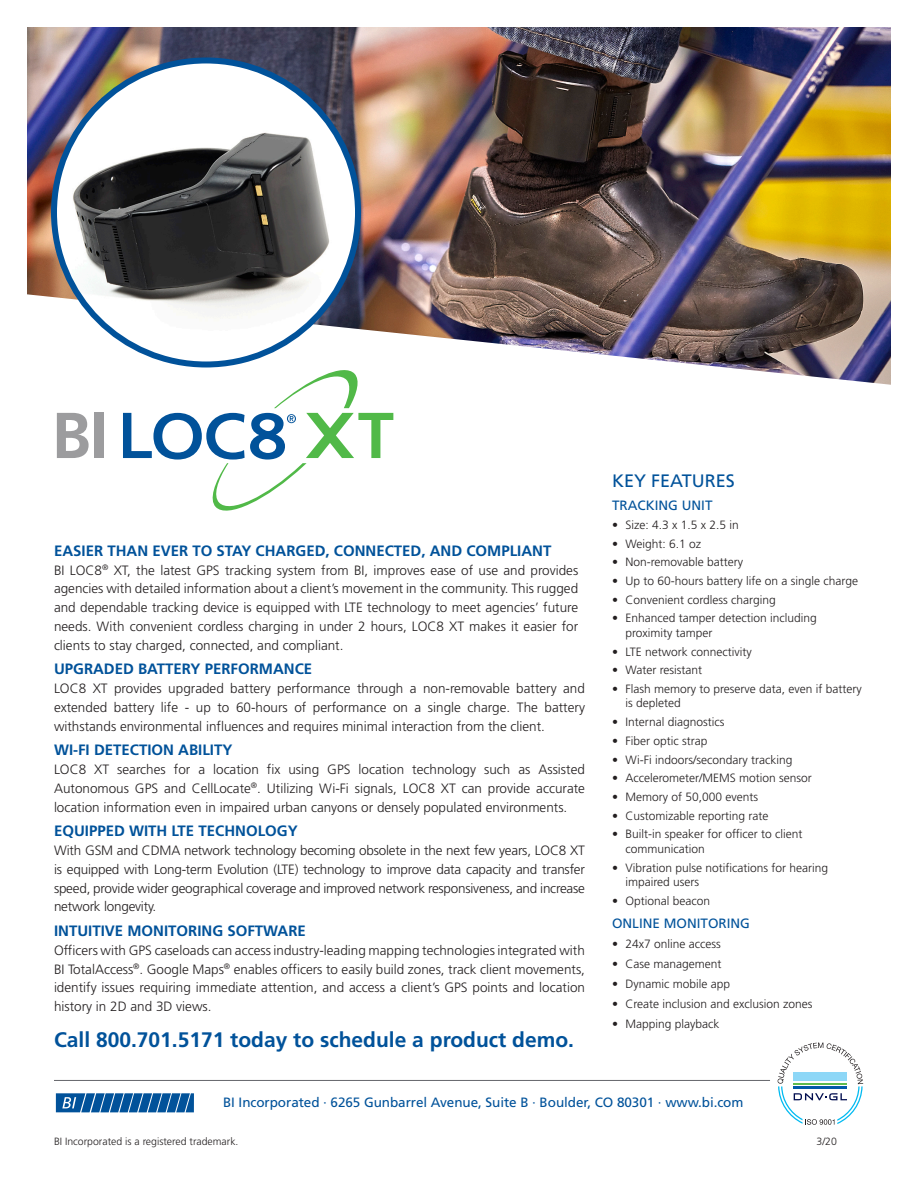
<style>
.page{position:relative;width:918px;height:1188px;background:#fff}
.page>*{position:absolute;margin:0;border:0;box-sizing:border-box;transform-origin:0 0}
._2019_call_to_action{font:700 21px "Frutiger LT Std";color:#01529a}
._2019_sidebar_headin{font:18px "Frutiger LT Std";color:#01529a}
._2019_subhead_blue_b{font:700 15px "Frutiger LT Std";color:#01529a}
._2019_text{font:300 13.5px/18.8px "Frutiger LT Std";color:#231f20;text-align:justify}
._2019_sidebar_subhea{font:13.5px "Frutiger LT Std";letter-spacing:-.005em;color:#01529a}
.t1{font:300 12px/14.4px "Frutiger LT Std";color:#231f20}
._2019_text-2{font:300 10.5px "Frutiger LT Std";color:#231f20}
</style>
<div class="page">
<svg style="left:778px;top:1043px;width:85px;height:82px"></svg>
<hr style="left:54px;top:1080px;width:716px;height:1px;background:#64656a">
<svg style="left:56px;top:1093px;width:138px;height:19px;background:#2369a7"></svg>
<img style="left:27px;top:27px;width:864px;height:358px">
<img style="left:54px;top:60px;width:304px;height:304px;border-radius:152px">
<svg style="left:57px;top:413px;width:32px;height:45px"></svg>
<div style="left:94px;top:413px;width:9px;height:45px;background:#9c9c9e"></div>
<svg style="left:123px;top:370px;width:270px;height:141px"></svg>
<p class="_2019_subhead_blue_b" style="left:54px;top:542px;width:499px">EASIER THAN EVER TO STAY CHARGED, CONNECTED, AND COMPLIANT</p>
<p class="_2019_text" style="left:54px;top:561px;width:526px">BI LOC8<sup>®</sup> XT, the latest GPS tracking system from BI, improves ease of use and provides agencies with detailed information about a client’s movement in the community. This rugged and dependable tracking device is equipped with LTE technology to meet agencies’ future needs. With convenient cordless charging in under 2 hours, LOC8 XT makes it easier for clients to stay charged, connected, and compliant.</p>
<p class="_2019_subhead_blue_b" style="left:54px;top:660px;width:260px">UPGRADED BATTERY PERFORMANCE</p>
<p class="_2019_text" style="left:54px;top:679px;width:533px">LOC8 XT provides upgraded battery performance through a non-removable battery and extended battery life - up to 60-hours of performance on a single charge. The battery withstands environmental influences and requires minimal interaction from the client.</p>
<p class="_2019_subhead_blue_b" style="left:54px;top:741px;width:180px">WI-FI DETECTION ABILITY</p>
<p class="_2019_text" style="left:54px;top:760px;width:533px">LOC8 XT searches for a location fix using GPS location technology such as Assisted Autonomous GPS and CellLocate<sup>®</sup>. Utilizing Wi-Fi signals, LOC8 XT can provide accurate location information even in impaired urban canyons or densely populated environments.</p>
<p class="_2019_subhead_blue_b" style="left:54px;top:822px;width:245px">EQUIPPED WITH LTE TECHNOLOGY</p>
<p class="_2019_text" style="left:54px;top:841px;width:533px">With GSM and CDMA network technology becoming obsolete in the next few years, LOC8 XT is equipped with Long-term Evolution (LTE) technology to improve data capacity and transfer speed, provide wider geographical coverage and improved network responsiveness, and increase network longevity.</p>
<p class="_2019_subhead_blue_b" style="left:54px;top:922px;width:253px">INTUITIVE MONITORING SOFTWARE</p>
<p class="_2019_text" style="left:54px;top:941px;width:533px">Officers with GPS caseloads can access industry-leading mapping technologies integrated with BI TotalAccess<sup>®</sup>. Google Maps<sup>®</sup> enables officers to easily build zones, track client movements, identify issues requiring immediate attention, and access a client’s GPS points and location history in 2D and 3D views.</p>
<p class="_2019_call_to_action" style="left:54px;top:1028px;width:522px">Call 800.701.5171 today to schedule a product demo.</p>
<p class="_2019_sidebar_headin" style="left:612px;top:470px;width:124px">KEY FEATURES</p>
<p class="_2019_sidebar_subhea" style="left:612px;top:498px;width:102px">TRACKING UNIT</p>
<p class="t1" style="left:612px;top:518px;width:128px">• Size: 4.3 x 1.5 x 2.5 in</p>
<p class="t1" style="left:612px;top:536px;width:91px">• Weight: 6.1 oz</p>
<p class="t1" style="left:612px;top:555px;width:133px">• Non-removable battery</p>
<p class="t1" style="left:612px;top:574px;width:248px">• Up to 60-hours battery life on a single charge</p>
<p class="t1" style="left:612px;top:593px;width:165px">• Convenient cordless charging</p>
<p class="t1" style="left:626px;top:611px;width:193px;text-indent:-14px">• Enhanced tamper detection including proximity tamper</p>
<p class="t1" style="left:612px;top:644px;width:141px">• LTE network connectivity</p>
<p class="t1" style="left:612px;top:663px;width:92px">• Water resistant</p>
<p class="t1" style="left:626px;top:682px;width:238px;text-indent:-14px">• Flash memory to preserve data, even if battery is depleted</p>
<p class="t1" style="left:612px;top:715px;width:114px">• Internal diagnostics</p>
<p class="t1" style="left:612px;top:734px;width:97px">• Fiber optic strap</p>
<p class="t1" style="left:612px;top:752px;width:182px">• Wi-Fi indoors/secondary tracking</p>
<p class="t1" style="left:612px;top:771px;width:201px">• Accelerometer/MEMS motion sensor</p>
<p class="t1" style="left:612px;top:790px;width:148px">• Memory of 50,000 events</p>
<p class="t1" style="left:612px;top:809px;width:158px">• Customizable reporting rate</p>
<p class="t1" style="left:626px;top:827px;width:179px;text-indent:-14px">• Built-in speaker for officer to client communication</p>
<p class="t1" style="left:626px;top:860px;width:204px;text-indent:-14px">• Vibration pulse notifications for hearing impaired users</p>
<p class="t1" style="left:612px;top:894px;width:100px">• Optional beacon</p>
<p class="_2019_sidebar_subhea" style="left:612px;top:915px;width:140px">ONLINE MONITORING</p>
<p class="t1" style="left:612px;top:937px;width:110px">• 24x7 online access</p>
<p class="t1" style="left:612px;top:957px;width:111px">• Case management</p>
<p class="t1" style="left:612px;top:977px;width:120px">• Dynamic mobile app</p>
<p class="t1" style="left:612px;top:997px;width:202px">• Create inclusion and exclusion zones</p>
<p class="t1" style="left:612px;top:1017px;width:109px">• Mapping playback</p>
<p class="_2019_sidebar_subhea" style="left:223px;top:1094px;width:522px">BI Incorporated ∙ 6265 Gunbarrel Avenue, Suite B ∙ Boulder, CO 80301 ∙ www.bi.com</p>
<p class="_2019_text-2" style="left:54px;top:1135px;width:186px">BI Incorporated is a registered trademark.</p>
<p class="_2019_text-2" style="left:817px;top:1135px;width:22px">3/20</p>
</div>
